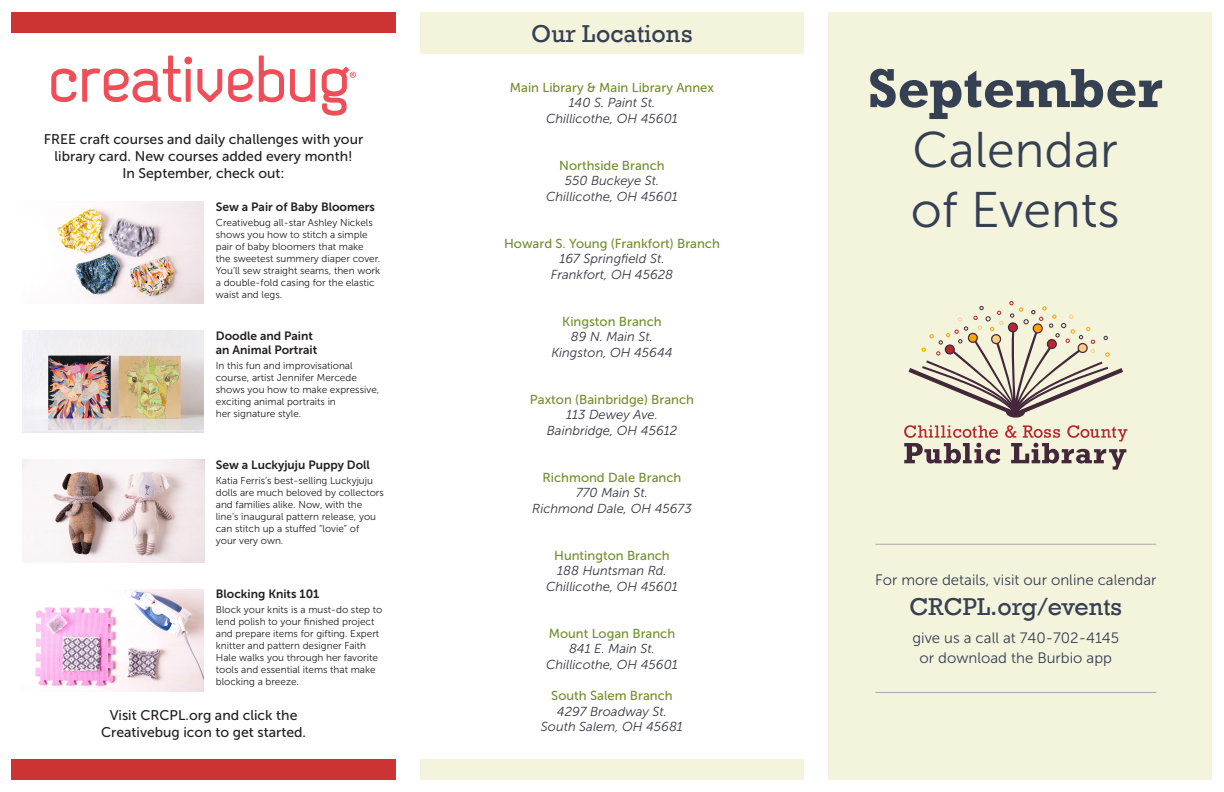
<style>
.page{position:relative;width:1224px;height:792px;background:#fff}
.page>*{position:absolute;margin:0;border:0;box-sizing:border-box;transform-origin:0 0}
.t1{font:700 56px "Rockwell";color:#354053}
.t2{font:50px "Museo Sans 300";color:#354053}
.t3{font:25px "Rockwell";color:#354053}
.t4{font:15px "Museo Sans 300";color:#354053}
.t5{font:14px/16.8px "Museo Sans 500";color:#231f20;text-align:center}
.t6{font:italic 13px "Museo Sans 300";color:#343642}
.t7{font:13px "Museo Sans 500";color:#718f2f}
.t8{font:12px "Museo Sans 700";color:#231f20}
.t9{font:10px/12px "Museo Sans 300";color:#231f20}
</style>
<div class="page">
<div style="left:828px;top:12px;width:384px;height:768px;background:#f4f3dc"></div>
<div style="left:420px;top:12px;width:384px;height:42px;background:#f4f3dc"></div>
<div style="left:420px;top:760px;width:384px;height:20px;background:#f4f3dc"></div>
<svg style="left:904px;top:301px;width:224px;height:169px"></svg>
<hr style="left:875px;top:544px;width:281px;height:1px;background:#a8a9ad">
<hr style="left:875px;top:692px;width:281px;height:1px;background:#a8a9ad">
<svg style="left:51px;top:55px;width:305px;height:61px"></svg>
<img style="left:57px;top:202px;width:146px;height:102px">
<img style="left:22px;top:331px;width:181px;height:102px">
<img style="left:22px;top:460px;width:182px;height:102px">
<img style="left:35px;top:589px;width:168px;height:102px">
<div style="left:11px;top:760px;width:385px;height:20px;background:#c33"></div>
<div style="left:11px;top:12px;width:385px;height:20px;background:#c33"></div>
<p class="t5" style="left:44px;top:131px;width:321px">FREE craft courses and daily challenges with your library card. New courses added every month!</p>
<p class="t5" style="left:122px;top:164px;width:164px">In September, check out:</p>
<p class="t8" style="left:216px;top:200px;width:161px">Sew a Pair of Baby Bloomers</p>
<p class="t9" style="left:216px;top:216px;width:166px">Creativebug all-star Ashley Nickels shows you how to stitch a simple pair of baby bloomers that make the sweetest summery diaper cover.<br>You’ll sew straight seams, then work a double-fold casing for the elastic waist and legs.</p>
<p class="t8" style="left:216px;top:329px;width:99px">Doodle and Paint</p>
<p class="t8" style="left:216px;top:343px;width:103px">an Animal Portrait</p>
<p class="t9" style="left:216px;top:360px;width:165px">In this fun and improvisational course, artist Jennifer Mercede shows you how to make expressive, exciting animal portraits in</p>
<p class="t9" style="left:216px;top:408px;width:87px">her signature style.</p>
<p class="t8" style="left:216px;top:459px;width:156px">Sew a Luckyjuju Puppy Doll</p>
<p class="t9" style="left:216px;top:475px;width:170px">Katia Ferris’s best-selling Luckyjuju dolls are much beloved by collectors and families alike. Now, with the line’s inaugural pattern release, you can stitch up a stuffed “lovie” of</p>
<p class="t9" style="left:216px;top:535px;width:69px">your very own.</p>
<p class="t8" style="left:216px;top:588px;width:105px">Blocking Knits 101</p>
<p class="t9" style="left:216px;top:604px;width:168px">Block your knits is a must-do step to lend polish to your finished project and prepare items for gifting. Expert knitter and pattern designer Faith Hale walks you through her favorite tools and essential items that make blocking a breeze.</p>
<p class="t5" style="left:110px;top:707px;width:189px">Visit CRCPL.org and click the</p>
<p class="t5" style="left:101px;top:723px;width:207px">Creativebug icon to get started.</p>
<p class="t3" style="left:531px;top:19px;width:163px">Our Locations</p>
<p class="t7" style="left:510px;top:80px;width:206px">Main Library &amp; Main Library Annex</p>
<p class="t6" style="left:569px;top:96px;width:88px">140 S. Paint St.</p>
<p class="t6" style="left:546px;top:111px;width:133px">Chillicothe, OH 45601</p>
<p class="t7" style="left:559px;top:158px;width:107px">Northside Branch</p>
<p class="t6" style="left:565px;top:174px;width:96px">550 Buckeye St.</p>
<p class="t6" style="left:546px;top:189px;width:133px">Chillicothe, OH 45601</p>
<p class="t7" style="left:504px;top:236px;width:217px">Howard S. Young (Frankfort) Branch</p>
<p class="t6" style="left:559px;top:252px;width:107px">167 Springfield St.</p>
<p class="t6" style="left:551px;top:267px;width:124px">Frankfort, OH 45628</p>
<p class="t7" style="left:562px;top:314px;width:101px">Kingston Branch</p>
<p class="t6" style="left:571px;top:330px;width:84px">89 N. Main St.</p>
<p class="t6" style="left:551px;top:345px;width:123px">Kingston, OH 45644</p>
<p class="t7" style="left:530px;top:392px;width:166px">Paxton (Bainbridge) Branch</p>
<p class="t6" style="left:566px;top:408px;width:93px">113 Dewey Ave.</p>
<p class="t6" style="left:547px;top:423px;width:132px">Bainbridge, OH 45612</p>
<p class="t7" style="left:543px;top:470px;width:140px">Richmond Dale Branch</p>
<p class="t6" style="left:576px;top:486px;width:73px">770 Main St.</p>
<p class="t6" style="left:532px;top:501px;width:161px">Richmond Dale, OH 45673</p>
<p class="t7" style="left:554px;top:548px;width:117px">Huntington Branch</p>
<p class="t6" style="left:557px;top:564px;width:111px">188 Huntsman Rd.</p>
<p class="t6" style="left:546px;top:579px;width:133px">Chillicothe, OH 45601</p>
<p class="t7" style="left:549px;top:626px;width:128px">Mount Logan Branch</p>
<p class="t6" style="left:569px;top:642px;width:87px">841 E. Main St.</p>
<p class="t6" style="left:546px;top:657px;width:133px">Chillicothe, OH 45601</p>
<p class="t7" style="left:551px;top:688px;width:123px">South Salem Branch</p>
<p class="t6" style="left:557px;top:704px;width:112px">4297 Broadway St.</p>
<p class="t6" style="left:541px;top:720px;width:144px">South Salem, OH 45681</p>
<p class="t1" style="left:868px;top:54px;width:296px">September</p>
<p class="t2" style="left:913px;top:123px;width:207px">Calendar</p>
<p class="t2" style="left:911px;top:183px;width:210px">of Events</p>
<p class="t4" style="left:875px;top:572px;width:283px">For more details, visit our online calendar</p>
<p class="t3" style="left:910px;top:592px;width:214px">CRCPL.org/events</p>
<p class="t4" style="left:913px;top:630px;width:208px">give us a call at 740-702-4145</p>
<p class="t4" style="left:920px;top:650px;width:194px">or download the Burbio app</p>
</div>
